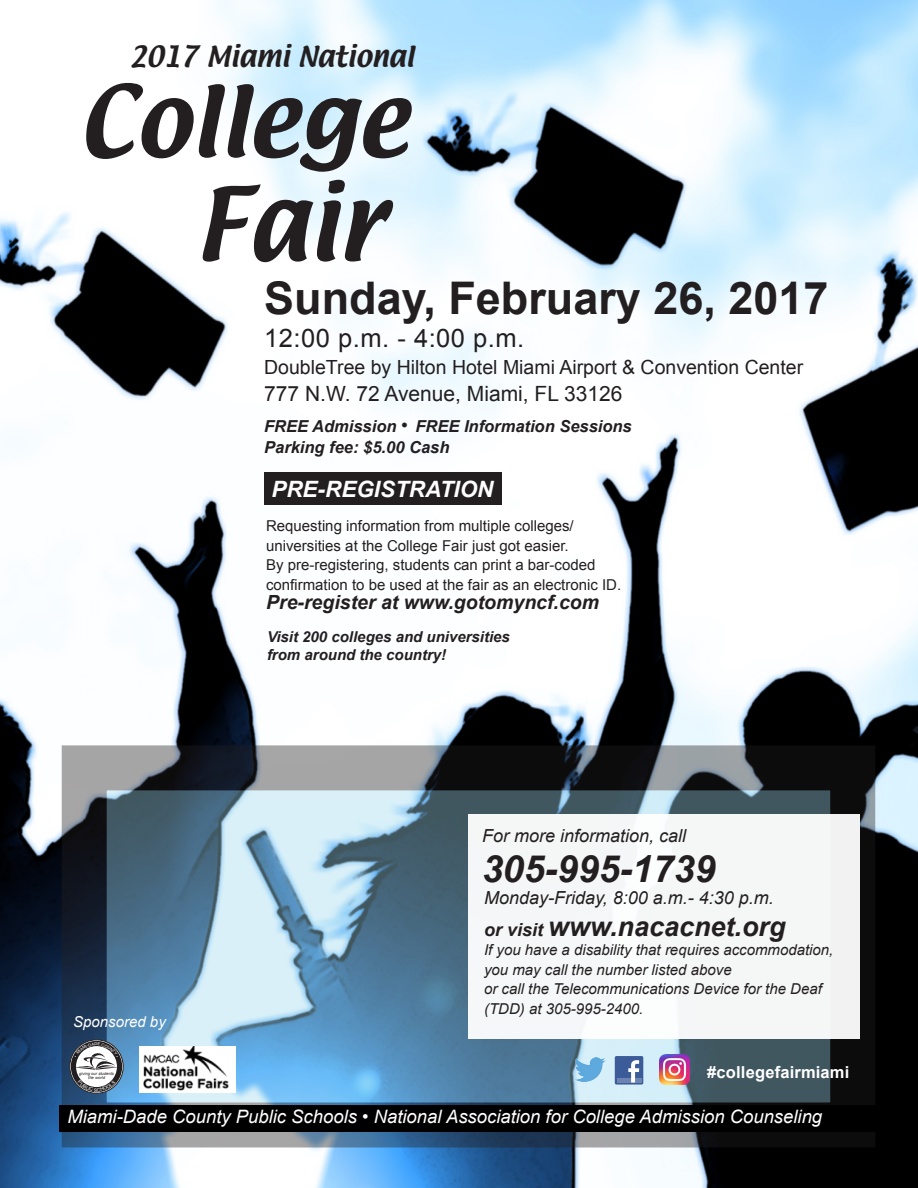
<style>
.page{position:relative;width:918px;height:1188px;background:#fff}
.page>*{position:absolute;margin:0;border:0;box-sizing:border-box;transform-origin:0 0}
.t1{font:90px "Textile";color:#231f20}
.t2{font:87px "Textile";color:#231f20}
.t3{font:700 45px "Arial";color:#231f20}
.t4{font:italic 700 37.5px "Arial";color:#231f20}
.t5{font:italic 700 27px "Arial";color:#231f20}
.t6{font:25.5px "Arial";color:#231f20}
.t7{font:25.5px "Textile";color:#231f20}
.t8{font:italic 700 22.5px "Arial";color:#fff}
.t9{font:21px "Arial";color:#231f20}
.t10{font:19.5px "Arial";color:#231f20}
.t11{font:italic 700 19.5px "Arial";color:#231f20}
.t12{font:italic 18.45px "Arial";color:#fff}
.t13{font:italic 18px "Arial";color:#231f20}
.t14{font:italic 700 16.5px "Arial";color:#231f20}
.t15{font:700 16.5px "Arial";letter-spacing:.01em;color:#fff}
.t16{font:15px "Arial";color:#231f20}
.t17{font:italic 15px "Arial";color:#231f20}
.t18{font:italic 700 15px "Arial";color:#231f20}
.t19{font:italic 15px "Arial";color:#fff}
.t20{font:italic 4.2px/4.2px "Arial";color:#231f20;text-align:center}
.t21{font:4.2px "Arial";color:#fff}
.s1{font-weight:400;font-style:normal;font-size:19.5px}
.s2{font-size:18px}
</style>
<div class="page">
<img style="left:0;top:0;width:918px;height:1188px">
<svg style="left:108px;top:791px;width:721px;height:311px;background:#7096ae"></svg>
<div style="left:62px;top:745px;width:813px;height:403px;border:45px solid #231f20"></div>
<div style="left:264px;top:472px;width:238px;height:33px;background:#231f20"></div>
<img style="left:140px;top:1046px;width:96px;height:47px">
<svg style="left:70px;top:1040px;width:53px;height:53px"></svg>
<div style="left:71px;top:1041px;width:51px;height:51px;border:5px solid #231f20;border-radius:50%"></div>
<div style="left:69px;top:1039px;width:55px;height:55px;border:1px solid #231f20;border-radius:50%"></div>
<div style="left:59px;top:1105px;width:817px;height:26px;background:#000"></div>
<div style="left:469px;top:814px;width:391px;height:226px;background:#f5f6f6"></div>
<img style="left:575px;top:1057px;width:30px;height:25px">
<div style="left:615px;top:1056px;width:28px;height:29px;background:#3b5b99;border-radius:2px"></div>
<div style="left:617px;top:1078px;width:24px;height:5px;background:#6d84b3"></div>
<svg style="left:628px;top:1060px;width:11px;height:23px"></svg>
<img style="left:660px;top:1055px;width:30px;height:30px">
<svg style="left:71px;top:1042px;width:49px;height:28px"></svg>
<svg style="left:78px;top:1080px;width:38px;height:12px"></svg>
<p class="t7" style="left:130px;top:39px;width:286px">2017 Miami National</p>
<p class="t2" style="left:78px;top:60px;width:331px">College</p>
<p class="t1" style="left:195px;top:161px;width:189px">Fair</p>
<p class="t3" style="left:264px;top:269px;width:566px">Sunday, February 26, 2017</p>
<p class="t6" style="left:264px;top:321px;width:262px">12:00 p.m. - 4:00 p.m.</p>
<p class="t10" style="left:264px;top:354px;width:540px">DoubleTree by Hilton Hotel Miami Airport &amp; Convention Center</p>
<p class="t9" style="left:264px;top:380px;width:360px">777 N.W. 72 Avenue, Miami, FL 33126</p>
<p class="t14" style="left:264px;top:415px;width:369px">FREE Admission <span class="s1">•</span> FREE Information Sessions</p>
<p class="t14" style="left:264px;top:436px;width:187px">Parking fee: $5.00 Cash</p>
<p class="t8" style="left:271px;top:475px;width:224px">PRE-REGISTRATION</p>
<p class="t16" style="left:266px;top:516px;width:309px">Requesting information from multiple colleges/</p>
<p class="t16" style="left:266px;top:535px;width:304px">universities at the College Fair just got easier.</p>
<p class="t16" style="left:266px;top:555px;width:331px">By pre-registering, students can print a bar-coded</p>
<p class="t16" style="left:266px;top:574px;width:357px">confirmation to be used at the fair as an electronic ID.</p>
<p class="t11" style="left:266px;top:590px;width:335px">Pre-register at www.gotomyncf.com</p>
<p class="t18" style="left:267px;top:627px;width:244px">Visit 200 colleges and universities</p>
<p class="t18" style="left:267px;top:645px;width:181px">from around the country!</p>
<p class="t13" style="left:482px;top:824px;width:206px">For more information, call</p>
<p class="t19" style="left:73px;top:1012px;width:94px">Sponsored by</p>
<p class="t21" style="left:75px;top:1054px;width:3px">•</p>
<p class="t21" style="left:117px;top:1054px;width:3px">•</p>
<p class="t20" style="left:79px;top:1071px;width:36px;rotate:1deg">giving our students the world</p>
<p class="t4" style="left:482px;top:844px;width:235px">305-995-1739</p>
<p class="t13" style="left:484px;top:886px;width:291px">Monday-Friday, 8:00 a.m.- 4:30 p.m.</p>
<p class="t5" style="left:484px;top:909px;width:303px"><span class="s2">or visit</span> www.nacacnet.org</p>
<p class="t17" style="left:484px;top:940px;width:351px">If you have a disability that requires accommodation,</p>
<p class="t17" style="left:484px;top:960px;width:249px">you may call the number listed above</p>
<p class="t17" style="left:484px;top:979px;width:339px">or call the Telecommunications Device for the Deaf</p>
<p class="t17" style="left:484px;top:999px;width:161px">(TDD) at 305-995-2400.</p>
<p class="t15" style="left:707px;top:1062px;width:144px">#collegefairmiami</p>
<p class="t12" style="left:68px;top:1104px;width:756px">Miami-Dade County Public Schools • National Association for College Admission Counseling</p>
</div>
